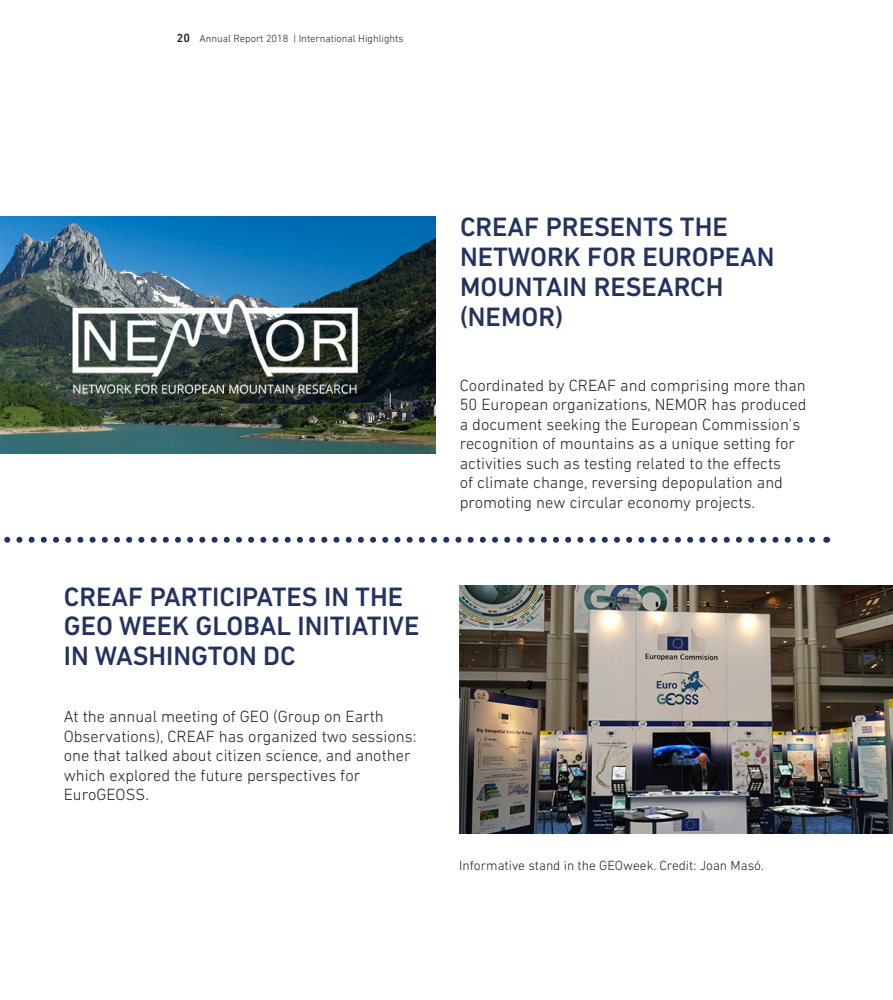
<style>
.page{position:relative;width:893px;height:1000px;background:#fff}
.page>*{position:absolute;margin:0;border:0;box-sizing:border-box;transform-origin:0 0}
.t1{font:500 27px/29.7px "DIN Next LT Pro";color:#24325f}
.t2{font:300 16.5px/19.5px "DIN Next LT Pro";color:#231f20}
.t3{font:300 13.5px "DIN Next LT Pro";color:#231f20}
.t4{font:300 10.5px "DIN Next LT Pro";color:#231f20}
.s1{font-weight:500;font-size:12px}
</style>
<div class="page">
<svg style="left:7px;top:536px;width:809px;height:6px"></svg>
<img style="left:0;top:216px;width:435px;height:237px">
<img style="left:459px;top:585px;width:434px;height:248px">
<p class="t4" style="left:177px;top:32px;width:228px"><span class="s1">20</span> Annual Report 2018 | International Highlights</p>
<p class="t1" style="left:64px;top:581px;width:357px">CREAF PARTICIPATES IN THE<br>GEO WEEK GLOBAL INITIATIVE<br>IN WASHINGTON DC</p>
<p class="t2" style="left:64px;top:706px;width:354px">At the annual meeting of GEO (Group on Earth Observations), CREAF has organized two sessions: one that talked about citizen science, and another which explored the future perspectives for EuroGEOSS.</p>
<p class="t1" style="left:460px;top:212px;width:316px">CREAF PRESENTS THE<br>NETWORK FOR EUROPEAN<br>MOUNTAIN RESEARCH (NEMOR)</p>
<p class="t2" style="left:460px;top:375px;width:348px">Coordinated by CREAF and comprising more than 50 European organizations, NEMOR has produced a document seeking the European Commission’s recognition of mountains as a unique setting for activities such as testing related to the effects<br>of climate change, reversing depopulation and promoting new circular economy projects.</p>
<p class="t3" style="left:459px;top:857px;width:306px">Informative stand in the GEOweek. Credit: Joan Masó.</p>
</div>
